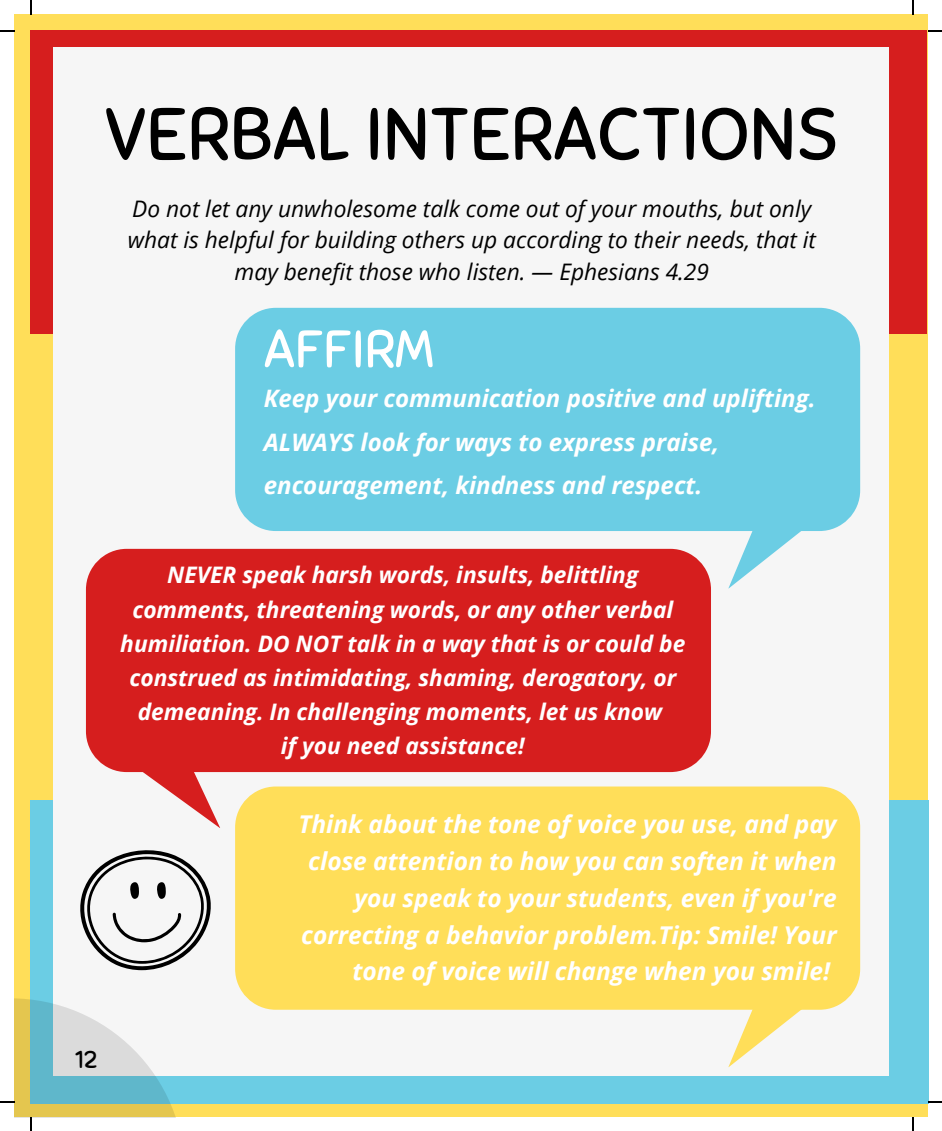
<style>
.page{position:relative;width:942px;height:1131px;background:#fff}
.page>*{position:absolute;margin:0;border:0;box-sizing:border-box;transform-origin:0 0}
.t1{font:73.5px "Sniglet";color:#000}
.t2{font:52.5px "Sniglet";color:#fff}
.t3{font:italic 700 24.5px/36.8px "Open Sans";color:#fff;text-align:right}
.t4{font:24.5px "Sniglet";color:#000}
.t5{font:italic 700 23.97px/43.4px "Open Sans";color:#fff}
.t6{font:italic 700 22.75px/34.1px "Open Sans";color:#fff;text-align:center}
.t7{font:italic 22.75px/31.5px "Open Sans";color:#000;text-align:center}
</style>
<div class="page">
<div style="left:14px;top:14px;width:914px;height:1103px;background:#ffde59"></div>
<div style="left:30px;top:30px;width:897px;height:303px;background:#d61e1e"></div>
<div style="left:30px;top:800px;width:898px;height:303px;background:#6bcde4"></div>
<div style="left:54px;top:47px;width:835px;height:1028px;background:#f6f6f6"></div>
<svg style="left:704px;top:531px;width:97px;height:58px"></svg>
<div style="left:235px;top:308px;width:625px;height:223px;background:#6bcde4;border-radius:41px"></div>
<div style="left:86px;top:549px;width:625px;height:223px;background:#d61e1e;border-radius:41px"></div>
<svg style="left:704px;top:1009px;width:118px;height:67px"></svg>
<div style="left:235px;top:786px;width:625px;height:223px;background:#ffde59;border-radius:41px"></div>
<svg style="left:80px;top:719px;width:163px;height:253px"></svg>
<svg style="left:30px;top:0;width:2px;height:14px"></svg>
<svg style="left:0;top:30px;width:14px;height:2px"></svg>
<svg style="left:912px;top:0;width:2px;height:14px"></svg>
<svg style="left:928px;top:30px;width:14px;height:2px"></svg>
<svg style="left:0;top:998px;width:185px;height:133px"></svg>
<svg style="left:912px;top:1117px;width:2px;height:14px"></svg>
<svg style="left:928px;top:1101px;width:14px;height:2px"></svg>
<h1 class="t1" style="left:105px;top:89px;width:735px">VERBAL INTERACTIONS</h1>
<p class="t7" style="left:128px;top:192px;width:689px">Do not let any unwholesome talk come out of your mouths, but only what is helpful for building others up according to their needs, that it may benefit those who listen. — Ephesians 4.29</p>
<h2 class="t2" style="left:264px;top:317px;width:171px">AFFIRM</h2>
<p class="t5" style="left:264px;top:376px;width:553px">Keep your communication positive and uplifting.<br>ALWAYS look for ways to express praise, encouragement, kindness and respect.</p>
<p class="t6" style="left:120px;top:557px;width:566px">NEVER speak harsh words, insults, belittling comments, threatening words, or any other verbal humiliation. DO NOT talk in a way that is or could be construed as intimidating, shaming, derogatory, or demeaning. In challenging moments, let us know<br>if you need assistance!</p>
<p class="t3" style="left:298px;top:805px;width:539px">Think about the tone of voice you use, and pay close attention to how you can soften it when you speak to your students, even if you're correcting a behavior problem.Tip: Smile! Your tone of voice will change when you smile!</p>
<p class="t4" style="left:75px;top:1044px;width:24px">12</p>
</div>
